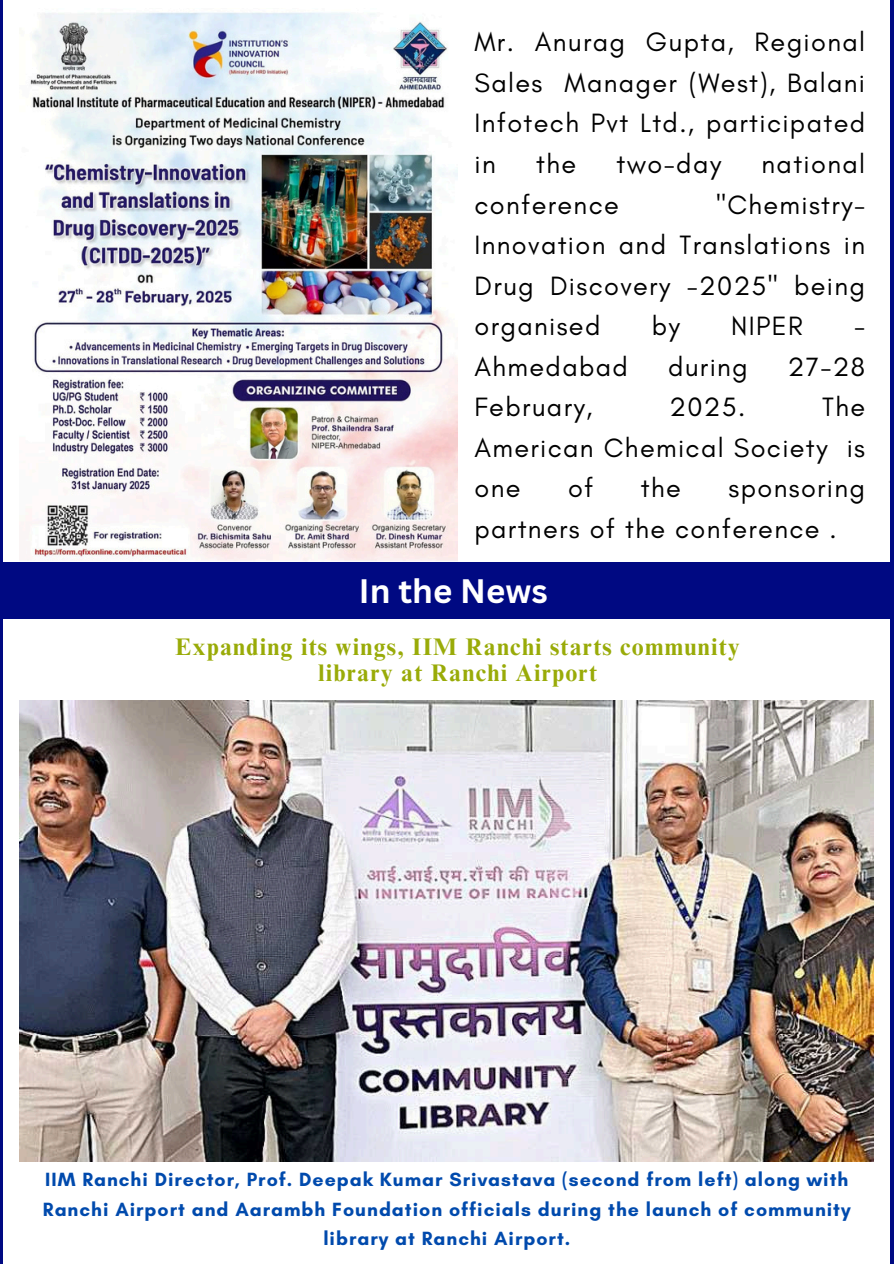
<style>
.page{position:relative;width:894px;height:1264px;background:#fff}
.page>*{position:absolute;margin:0;border:0;box-sizing:border-box;transform-origin:0 0}
.t1{font:700 33px "Canva Sans";color:#fff}
.t2{font:27px/40.5px "Glacial Indifference";letter-spacing:.05em;color:#000;text-align:justify}
.t3{font:700 24px/25.8px "Times NRMT Pro";letter-spacing:.05em;color:#99ab08;text-align:center}
.t4{font:700 19.5px/29.2px "Glacial Indifference";letter-spacing:.05em;color:#004aad;text-align:center}
</style>
<div class="page">
<hr style="left:890px;top:0;width:3px;height:1263px;background:#000982">
<hr style="left:0;top:0;width:3px;height:1263px;background:#000982">
<img style="left:19px;top:700px;width:854px;height:461px">
<img style="left:27px;top:12px;width:430px;height:549px">
<div style="left:0;top:562px;width:893px;height:57px;background:#000982"></div>
<h1 class="t2" style="left:474px;top:22px;width:392px">Mr. Anurag Gupta, Regional Sales Manager (West), Balani Infotech Pvt Ltd., participated in</h1>
<h1 class="t2" style="left:536px;top:143px;width:42px">the</h1>
<h1 class="t2" style="left:616px;top:143px;width:106px">two-day</h1>
<h1 class="t2" style="left:761px;top:143px;width:105px">national</h1>
<h1 class="t2" style="left:474px;top:184px;width:146px">conference</h1>
<h1 class="t2" style="left:474px;top:184px;width:392px;text-indent:241px">"Chemistry-Innovation and Translations in Drug Discovery -2025" being organised</h1>
<h1 class="t2" style="left:651px;top:305px;width:30px">by</h1>
<h1 class="t2" style="left:731px;top:305px;width:73px">NIPER</h1>
<h1 class="t2" style="left:853px;top:305px;width:13px">-</h1>
<h1 class="t2" style="left:474px;top:346px;width:155px">Ahmedabad</h1>
<h1 class="t2" style="left:668px;top:346px;width:81px">during</h1>
<h1 class="t2" style="left:787px;top:346px;width:79px">27-28</h1>
<h1 class="t2" style="left:474px;top:386px;width:119px">February,</h1>
<h1 class="t2" style="left:669px;top:386px;width:77px">2025.</h1>
<h1 class="t2" style="left:474px;top:386px;width:392px;text-indent:347px">The American Chemical Society is one</h1>
<h1 class="t2" style="left:568px;top:467px;width:27px">of</h1>
<h1 class="t2" style="left:640px;top:467px;width:42px">the</h1>
<h1 class="t2" style="left:474px;top:467px;width:392px;text-indent:254px">sponsoring partners of the conference .</h1>
<h3 class="t1" style="left:359px;top:567px;width:190px">In the News</h3>
<h2 class="t3" style="left:175px;top:637px;width:566px">Expanding its wings, IIM Ranchi starts community library at Ranchi Airport</h2>
<p class="t4" style="left:43px;top:1164px;width:809px">IIM Ranchi Director, Prof. Deepak Kumar Srivastava (second from left) along with<br>Ranchi Airport and Aarambh Foundation officials during the launch of community library at Ranchi Airport.</p>
</div>
